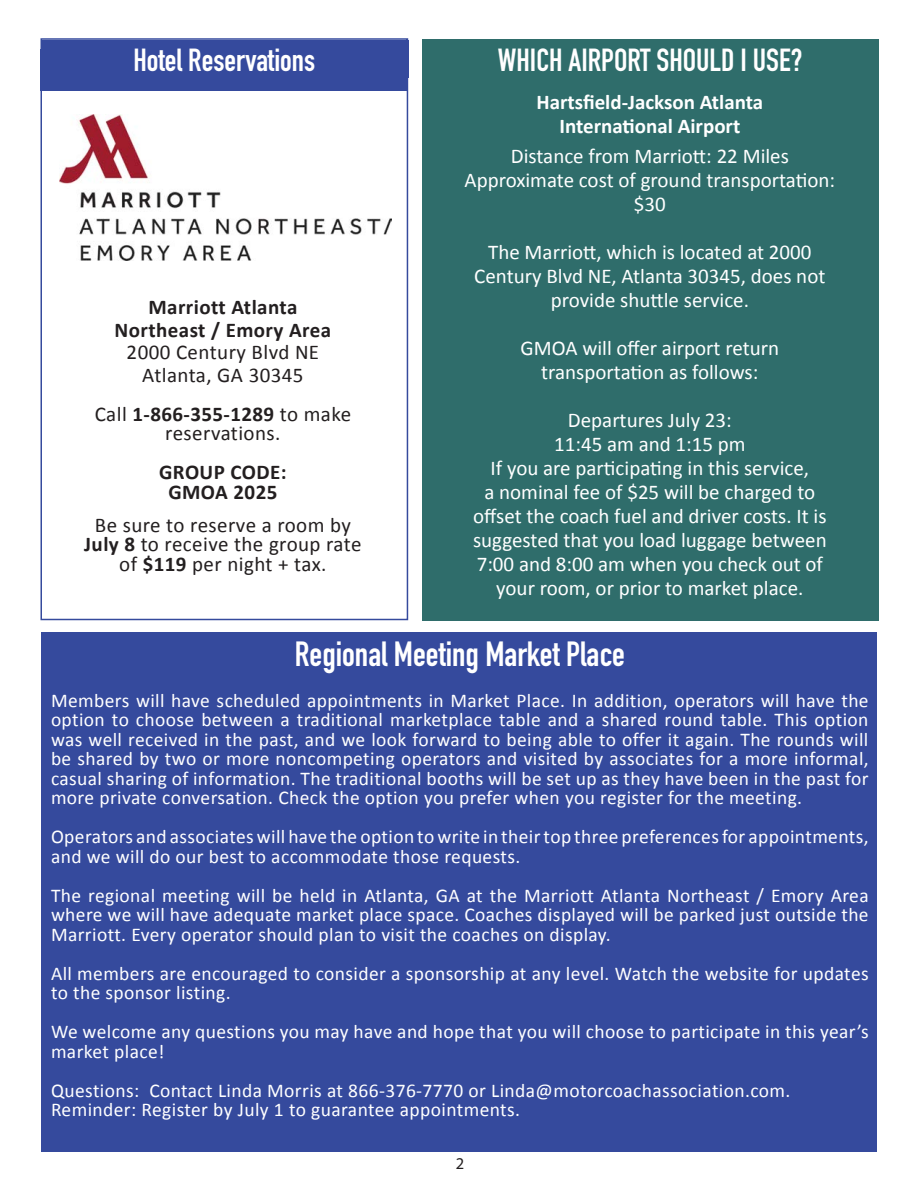
<style>
.page{position:relative;width:918px;height:1188px;background:#fff}
.page>*{position:absolute;margin:0;border:0;box-sizing:border-box;transform-origin:0 0}
.t1{font:700 34.5px "DIN Condensed";color:#fff}
.t2{font:700 31.5px "DIN Condensed";color:#fff}
.t3{font:21px/24px "Calibri";color:#fff;text-align:center}
.t4{font:21px/19.5px "Calibri";letter-spacing:.02em;color:#231f20;text-align:center}
.t5{font:700 21px "Calibri";letter-spacing:.02em;color:#231f20}
.t6{font:700 21px "Calibri";color:#fff}
.t7{font:19.5px/19.5px "Calibri";letter-spacing:.02em;color:#fff}
.t8{font:16.5px "Myriad Pro";color:#231f20}
.s1{font-weight:700}
</style>
<div class="page">
<div style="left:41px;top:632px;width:836px;height:519px;background:#354a9d"></div>
<div style="left:40px;top:38px;width:368px;height:582px;border:2px solid #354a9d"></div>
<div style="left:41px;top:40px;width:367px;height:38px;background:#354a9d"></div>
<div style="left:40px;top:49px;width:368px;height:41px;background:#354a9d"></div>
<div style="left:422px;top:39px;width:456px;height:582px;background:#2f6d6b"></div>
<img style="left:60px;top:114px;width:331px;height:147px">
<p class="t2" style="left:133px;top:39px;width:183px">Hotel Reservations</p>
<p class="t2" style="left:498px;top:39px;width:306px">WHICH AIRPORT SHOULD I USE?</p>
<p class="t5" style="left:149px;top:292px;width:150px">Marriott Atlanta</p>
<p class="t5" style="left:115px;top:315px;width:218px">Northeast / Emory Area</p>
<p class="t4" style="left:127px;top:342px;width:194px">2000 Century Blvd NE</p>
<p class="t4" style="left:142px;top:364px;width:163px">Atlanta, GA 30345</p>
<p class="t4" style="left:95px;top:403px;width:258px">Call <span class="s1">1-866-355-1289</span> to make reservations.</p>
<p class="t5" style="left:159px;top:457px;width:129px">GROUP CODE:</p>
<p class="t5" style="left:168px;top:477px;width:111px">GMOA 2025</p>
<p class="t4" style="left:95px;top:514px;width:258px">Be sure to reserve a room by</p>
<p class="t4" style="left:84px;top:534px;width:279px"><span class="s1">July 8</span> to receive the group rate of <span class="s1">$119</span> per night + tax.</p>
<p class="t6" style="left:537px;top:87px;width:228px">Hartsfield-Jackson Atlanta</p>
<p class="t6" style="left:559px;top:111px;width:182px">International Airport</p>
<p class="t3" style="left:511px;top:143px;width:280px">Distance from Marriott: 22 Miles</p>
<p class="t3" style="left:465px;top:167px;width:372px">Approximate cost of ground transportation: $30</p>
<p class="t3" style="left:474px;top:239px;width:353px">The Marriott, which is located at 2000<br>Century Blvd NE, Atlanta 30345, does not provide shuttle service.</p>
<p class="t3" style="left:521px;top:335px;width:260px">GMOA will offer airport return transportation as follows:</p>
<p class="t3" style="left:568px;top:407px;width:166px">Departures July 23:</p>
<p class="t3" style="left:554px;top:431px;width:193px">11:45 am and 1:15 pm</p>
<p class="t3" style="left:473px;top:455px;width:355px">If you are participating in this service,<br>a nominal fee of $25 will be charged to offset the coach fuel and driver costs. It is suggested that you load luggage between 7:00 and 8:00 am when you check out of your room, or prior to market place.</p>
<p class="t1" style="left:295px;top:631px;width:332px">Regional Meeting Market Place</p>
<p class="t7" style="left:51px;top:690px;width:819px;text-align:justify">Members will have scheduled appointments in Market Place. In addition, operators will have the option to choose between a traditional marketplace table and a shared round table. This option was well received in the past, and we look forward to being able to offer it again. The rounds will be shared by two or more noncompeting operators and visited by associates for a more informal, casual sharing of information. The traditional booths will be set up as they have been in the past for more private conversation. Check the option you prefer when you register for the meeting.</p>
<p class="t7" style="left:51px;top:827px;width:819px">Operators and associates will have the option to write in their top three preferences for appointments, and we will do our best to accommodate those requests.</p>
<p class="t7" style="left:51px;top:885px;width:819px;text-align:justify">The regional meeting will be held in Atlanta, GA at the Marriott Atlanta Northeast / Emory Area where we will have adequate market place space. Coaches displayed will be parked just outside the Marriott. Every operator should plan to visit the coaches on display.</p>
<p class="t7" style="left:51px;top:963px;width:819px">All members are encouraged to consider a sponsorship at any level. Watch the website for updates to the sponsor listing.</p>
<p class="t7" style="left:51px;top:1022px;width:819px">We welcome any questions you may have and hope that you will choose to participate in this year’s market place!</p>
<p class="t7" style="left:51px;top:1080px;width:741px">Questions: Contact Linda Morris at 866-376-7770 or Linda@motorcoachassociation.com.</p>
<p class="t7" style="left:51px;top:1100px;width:471px">Reminder: Register by July 1 to guarantee appointments.</p>
<p class="t8" style="left:456px;top:1153px;width:10px">2</p>
</div>
